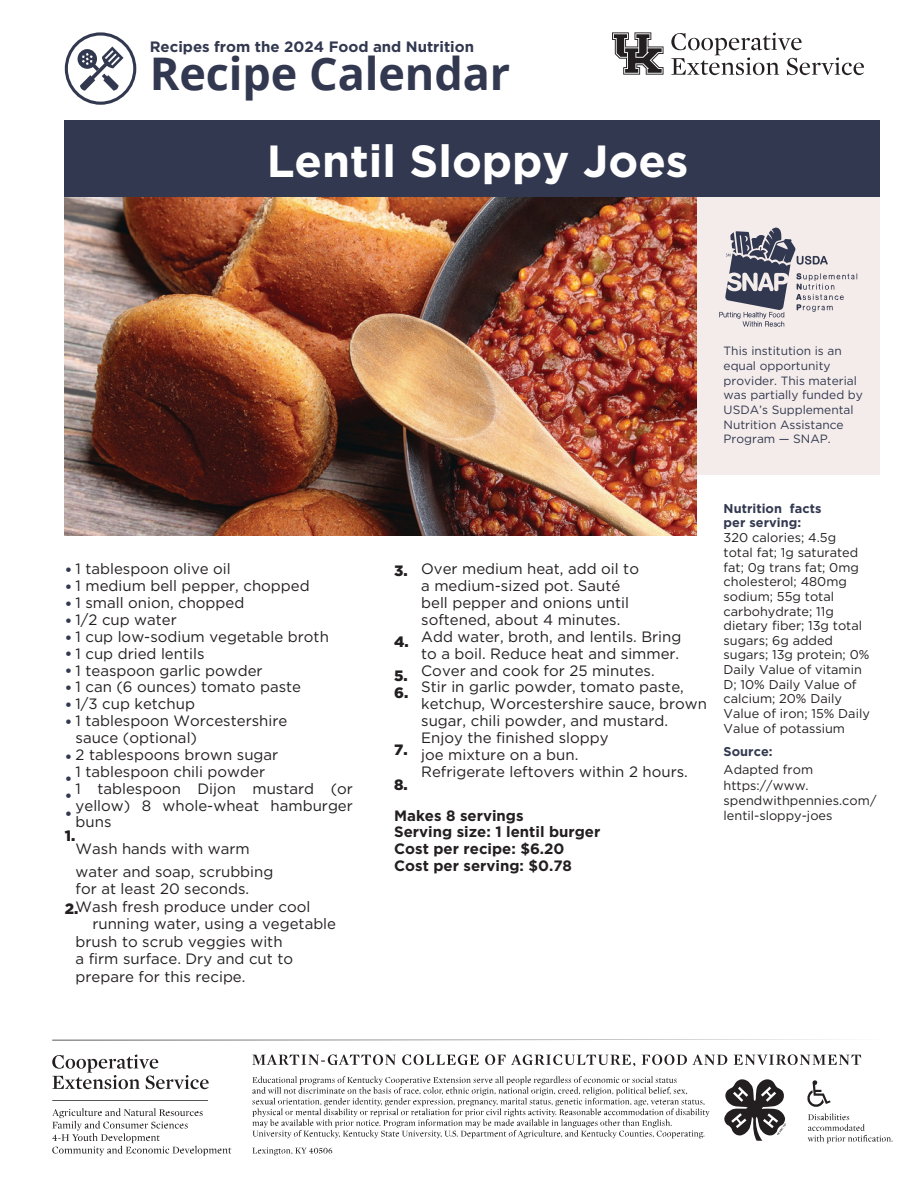
<style>
.page{position:relative;width:918px;height:1188px;background:#fff}
.page>*{position:absolute;margin:0;border:0;box-sizing:border-box;transform-origin:0 0}
.t1{font:700 45px "Gotham";color:#fff}
.t2{font:700 45px "Open Sans";color:#32384f}
.t3{font:15px/16.8px "Gotham";color:#231f20}
.t4{font:700 15px/16.8px "Gotham";color:#231f20}
.t5{font:700 15px/22.5px "Gotham";color:#32384f}
.t6{font:900 15px/16.8px "Gotham";color:#231f20}
.t7{font:12.75px/14.7px "Gotham";color:#231f20}
.t8{font:700 12.75px/14.7px "Gotham";letter-spacing:.005em;color:#32384f}
.t9{font:12px/14.7px "Gotham";color:#32384f}
.s1{font-weight:700;color:#32384f}
.s2{font-weight:900}
</style>
<div class="page">
<svg style="left:65px;top:32px;width:71px;height:73px"></svg>
<svg style="left:52px;top:1040px;width:841px;height:116px"></svg>
<svg style="left:612px;top:32px;width:252px;height:43px"></svg>
<div style="left:696px;top:197px;width:184px;height:278px;background:#f4ecea"></div>
<svg style="left:719px;top:228px;width:138px;height:99px"></svg>
<div style="left:65px;top:121px;width:815px;height:76px;background:#32384f"></div>
<img style="left:65px;top:197px;width:631px;height:339px">
<p class="t5" style="left:150px;top:35px;width:326px">Recipes from the 2024 Food and Nutrition</p>
<p class="t2" style="left:150px;top:42px;width:362px">Recipe Calendar</p>
<p class="t1" style="left:267px;top:134px;width:423px">Lentil Sloppy Joes</p>
<p class="t3" style="left:65px;top:560px;width:168px"><span class="s1">•</span> 1 tablespoon olive oil</p>
<p class="t3" style="left:65px;top:577px;width:246px"><span class="s1">•</span> 1 medium bell pepper, chopped</p>
<p class="t3" style="left:65px;top:594px;width:181px"><span class="s1">•</span> 1 small onion, chopped</p>
<p class="t3" style="left:65px;top:611px;width:114px"><span class="s1">•</span> 1/2 cup water</p>
<p class="t3" style="left:65px;top:628px;width:266px"><span class="s1">•</span> 1 cup low-sodium vegetable broth</p>
<p class="t3" style="left:65px;top:645px;width:141px"><span class="s1">•</span> 1 cup dried lentils</p>
<p class="t3" style="left:65px;top:662px;width:199px"><span class="s1">•</span> 1 teaspoon garlic powder</p>
<p class="t3" style="left:65px;top:679px;width:238px"><span class="s1">•</span> 1 can (6 ounces) tomato paste</p>
<p class="t3" style="left:65px;top:695px;width:132px"><span class="s1">•</span> 1/3 cup ketchup</p>
<p class="t3" style="left:65px;top:712px;width:224px"><span class="s1">•</span> 1 tablespoon Worcestershire</p>
<p class="t5" style="left:65px;top:745px;width:9px">• •</p>
<p class="t5" style="left:65px;top:787px;width:9px;line-height:18px">• •</p>
<h1 class="t6" style="left:65px;top:827px;width:12px">1.</h1>
<p class="t3" style="left:76px;top:729px;width:279px">sauce (optional)<br>2 tablespoons brown sugar<br>1 tablespoon chili powder<br>1 tablespoon Dijon mustard (or yellow) 8 whole-wheat hamburger buns</p>
<p class="t3" style="left:76px;top:838px;width:199px;line-height:22.5px">Wash hands with warm water and soap, scrubbing</p>
<p class="t3" style="left:76px;top:880px;width:175px">for at least 20 seconds.</p>
<p class="t3" style="left:76px;top:898px;width:236px">Wash fresh produce under cool</p>
<p class="t3" style="left:92px;top:915px;width:245px">running water, using a vegetable</p>
<p class="t3" style="left:76px;top:933px;width:209px">brush to scrub veggies with</p>
<p class="t3" style="left:76px;top:950px;width:219px">a firm surface. Dry and cut to</p>
<p class="t3" style="left:76px;top:968px;width:171px">prepare for this recipe.</p>
<p class="t6" style="left:65px;top:900px;width:15px">2.</p>
<p class="t9" style="left:724px;top:344px;width:141px">This institution is an equal opportunity provider. This material was partially funded by<br>USDA’s Supplemental<br>Nutrition Assistance<br>Program — SNAP.</p>
<p class="t3" style="left:421px;top:560px;width:287px">Over medium heat, add oil to<br>a medium-sized pot. Sauté<br>bell pepper and onions until<br>softened, about 4 minutes.<br>Add water, broth, and lentils. Bring<br>to a boil. Reduce heat and simmer.<br>Cover and cook for 25 minutes.<br>Stir in garlic powder, tomato paste, ketchup, Worcestershire sauce, brown sugar, chili powder, and mustard.<br>Enjoy the finished sloppy</p>
<p class="t3" style="left:421px;top:746px;width:268px">joe mixture on a bun.<br>Refrigerate leftovers within 2 hours.</p>
<p class="t6" style="left:394px;top:562px;width:15px">3.</p>
<h4 class="t6" style="left:394px;top:634px;width:16px">4.</h4>
<p class="t6" style="left:394px;top:667px;width:16px">5.<br>6.</p>
<p class="t6" style="left:394px;top:742px;width:15px">7.</p>
<p class="t4" style="left:394px;top:770px;width:131px;line-height:30.3px"><span class="s2">8.<br></span>Makes 8 servings</p>
<p class="t4" style="left:394px;top:824px;width:208px">Serving size: 1 lentil burger<br>Cost per recipe: $6.20<br>Cost per serving: $0.78</p>
<p class="t8" style="left:724px;top:501px;width:100px">Nutrition facts per serving:</p>
<p class="t7" style="left:724px;top:530px;width:114px">320 calories; 4.5g</p>
<p class="t7" style="left:724px;top:545px;width:136px">total fat; 1g saturated</p>
<p class="t7" style="left:724px;top:560px;width:137px">fat; 0g trans fat; 0mg cholesterol; 480mg sodium; 55g total carbohydrate; 11g</p>
<h3 class="t7" style="left:724px;top:618px;width:140px">dietary fiber; 13g total sugars; 6g added</h3>
<h3 class="t7" style="left:724px;top:647px;width:147px">sugars; 13g protein; 0%<br>Daily Value of vitamin</h3>
<h2 class="t7" style="left:724px;top:677px;width:134px">D; 10% Daily Value of calcium; 20% Daily</h2>
<h2 class="t7" style="left:724px;top:706px;width:148px">Value of iron; 15% Daily<br>Value of potassium</h2>
<h2 class="t8" style="left:724px;top:744px;width:51px">Source:</h2>
<h2 class="t7" style="left:724px;top:762px;width:91px">Adapted from</h2>
<h2 class="t7" style="left:724px;top:778px;width:87px">https://www.</h2>
<h2 class="t7" style="left:724px;top:793px;width:154px">spendwithpennies.com/</h2>
<h2 class="t7" style="left:724px;top:808px;width:110px">lentil-sloppy-joes</h2>
</div>
